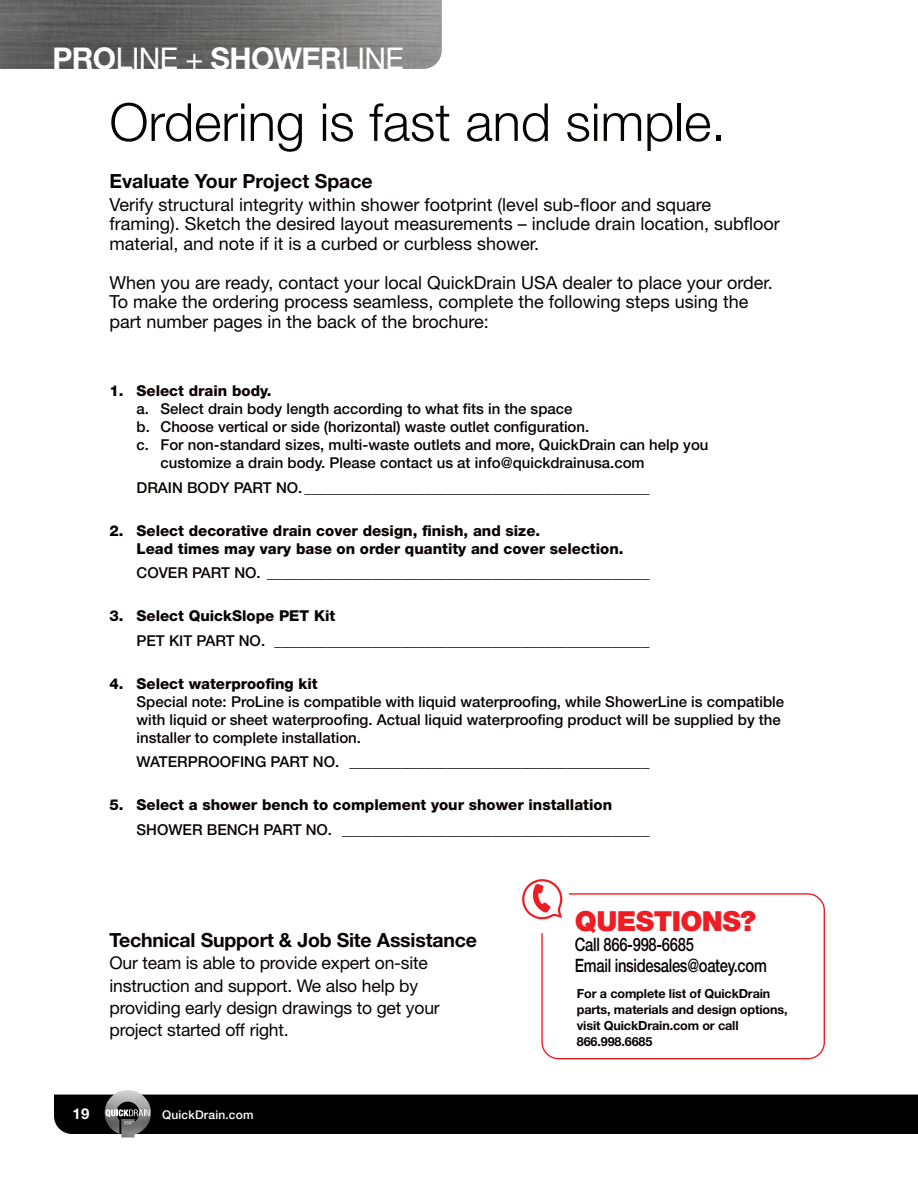
<style>
.page{position:relative;width:918px;height:1188px;background:#fff}
.page>*{position:absolute;margin:0;border:0;box-sizing:border-box;transform-origin:0 0}
.page_headings_35_36{font:300 52.5px "Helvetica Neue LT Std";color:#080302}
.t1{font:700 30px "Helvetica Neue LT Std";letter-spacing:-.02em;color:#fff}
.t2{font:900 27.75px "Helvetica Neue LT Std";letter-spacing:-.02em;color:#ee1d23}
.t3{font:700 19.5px "Helvetica Neue LT Std";letter-spacing:-.01em;color:#080302}
.t4{font:500 18.45px "Helvetica Neue LT Std";letter-spacing:-.02em;color:#080302;scale:.8 1}
.t5{font:18px/19.5px "Helvetica Neue LT Std";color:#080302}
.t6{font:17.55px/22.4px "Helvetica Neue LT Std";letter-spacing:-.01em;color:#080302}
.part_number{font:500 15px/18px "Helvetica Neue LT Std";color:#080302}
.bold_ordering_page{font:800 15px/18px "Helvetica Neue LT Std";color:#080302}
.part_number-2{font:800 15px "Helvetica Neue LT Std";color:#080302}
.t7{font:700 15px "Helvetica Neue LT Std";color:#fff}
.t8{font:700 12.6px/16px "Helvetica Neue LT Std";letter-spacing:-.01em;color:#080302}
.t9{font:500 12px "Helvetica Neue LT Std";letter-spacing:.015em;color:#fff}
.s1{font-weight:400}
</style>
<div class="page">
<img style="left:105px;top:1090px;width:46px;height:48px">
<div style="left:54px;top:1095px;width:864px;height:39px;background:#000"></div>
<div style="left:541px;top:893px;width:284px;height:166px;border:1px solid #ee1d23;border-radius:16px"></div>
<div style="left:507px;top:870px;width:63px;height:63px;background:#fff;border-radius:50%"></div>
<svg style="left:522px;top:879px;width:40px;height:40px"></svg>
<img style="left:0;top:0;width:441px;height:69px">
<p class="t1" style="left:52px;top:40px;width:353px">PRO<span class="s1">LINE +</span> SHOWER<span class="s1">LINE</span></p>
<p class="page_headings_35_36" style="left:110px;top:90px;width:618px">Ordering is fast and simple.</p>
<p class="t3" style="left:110px;top:169px;width:265px">Evaluate Your Project Space</p>
<p class="t5" style="left:110px;top:194px;width:672px">Verify structural integrity within shower footprint (level sub-floor and square framing). Sketch the desired layout measurements – include drain location, subfloor material, and note if it is a curbed or curbless shower.</p>
<p class="t5" style="left:110px;top:272px;width:665px">When you are ready, contact your local QuickDrain USA dealer to place your order.<br>To make the ordering process seamless, complete the following steps using the part number pages in the back of the brochure:</p>
<p class="part_number-2" style="left:110px;top:382px;width:164px">1. Select drain body.</p>
<p class="part_number" style="left:137px;top:400px;width:438px">a. Select drain body length according to what fits in the space</p>
<p class="part_number" style="left:137px;top:418px;width:454px">b. Choose vertical or side (horizontal) waste outlet configuration.</p>
<p class="part_number" style="left:137px;top:436px;width:573px">c. For non-standard sizes, multi-waste outlets and more, QuickDrain can help you</p>
<p class="part_number" style="left:161px;top:454px;width:486px">customize a drain body. Please contact us at info@quickdrainusa.com</p>
<p class="part_number" style="left:137px;top:478px;width:514px">DRAIN BODY PART NO. ______________________________________________</p>
<p class="bold_ordering_page" style="left:137px;top:521px;width:489px;text-indent:-27px">2. Select decorative drain cover design, finish, and size.<br>Lead times may vary base on order quantity and cover selection.</p>
<p class="part_number" style="left:137px;top:564px;width:514px">COVER PART NO. ___________________________________________________</p>
<p class="bold_ordering_page" style="left:110px;top:607px;width:227px">3. Select QuickSlope PET Kit</p>
<p class="part_number" style="left:137px;top:631px;width:514px">PET KIT PART NO. __________________________________________________</p>
<p class="bold_ordering_page" style="left:110px;top:674px;width:210px">4. Select waterproofing kit</p>
<p class="part_number" style="left:137px;top:692px;width:649px">Special note: ProLine is compatible with liquid waterproofing, while ShowerLine is compatible with liquid or sheet waterproofing. Actual liquid waterproofing product will be supplied by the installer to complete installation.</p>
<p class="part_number" style="left:137px;top:753px;width:514px">WATERPROOFING PART NO. ________________________________________</p>
<p class="bold_ordering_page" style="left:110px;top:796px;width:504px">5. Select a shower bench to complement your shower installation</p>
<p class="part_number" style="left:137px;top:820px;width:514px">SHOWER BENCH PART NO. _________________________________________</p>
<p class="t3" style="left:110px;top:928px;width:369px">Technical Support &amp; Job Site Assistance</p>
<p class="t6" style="left:110px;top:952px;width:332px">Our team is able to provide expert on-site instruction and support. We also help by providing early design drawings to get your project started off right.</p>
<p class="t7" style="left:73px;top:1104px;width:18px">19</p>
<p class="t9" style="left:162px;top:1107px;width:93px">QuickDrain.com</p>
<p class="t2" style="left:575px;top:904px;width:183px">QUESTIONS?</p>
<p class="t4" style="left:575px;top:934px;width:150px">Call 866-998-6685</p>
<p class="t4" style="left:575px;top:954px;width:241px">Email insidesales@oatey.com</p>
<p class="t8" style="left:577px;top:985px;width:212px">For a complete list of QuickDrain parts, materials and design options, visit QuickDrain.com or call<br>866.998.6685</p>
</div>
